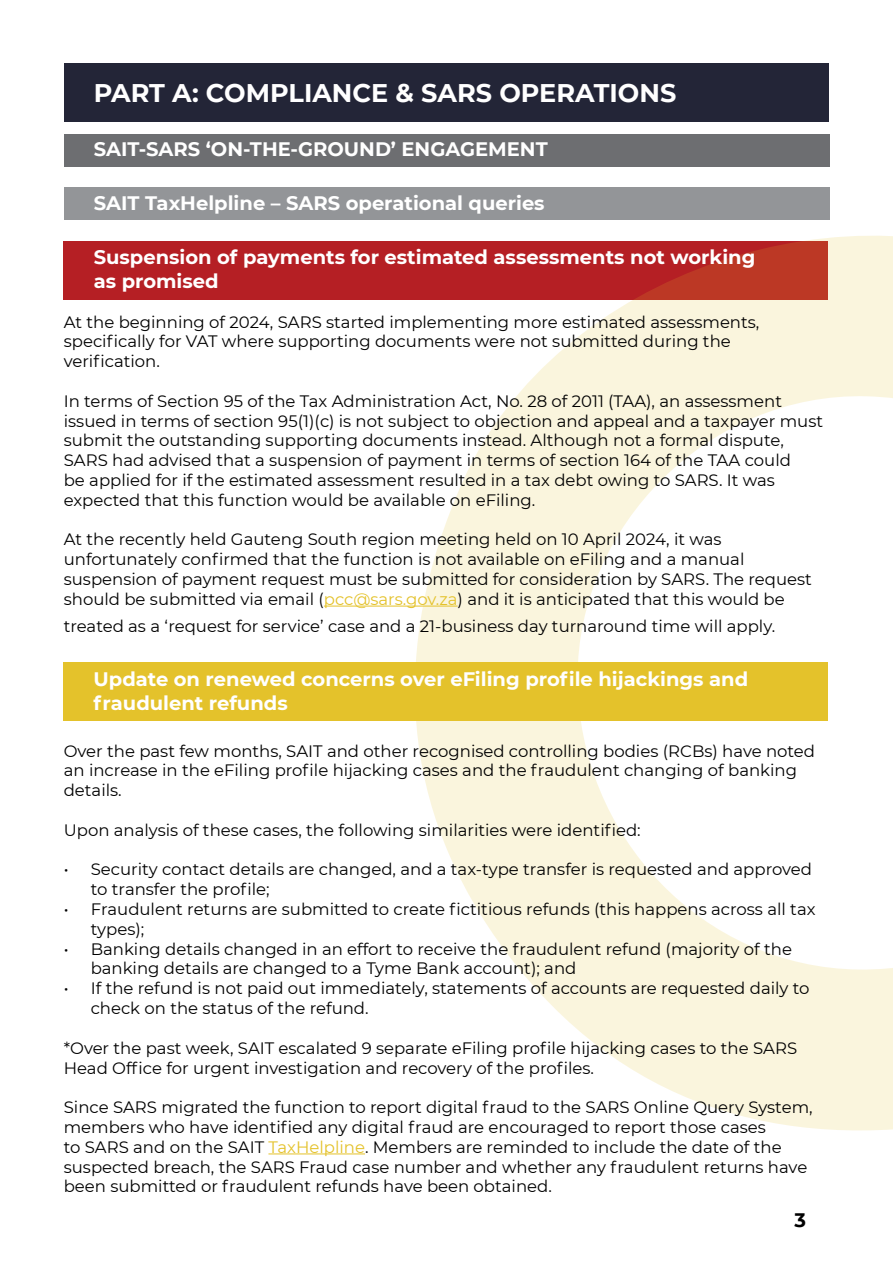
<style>
.page{position:relative;width:893px;height:1263px;background:#fff}
.page>*{position:absolute;margin:0;border:0;box-sizing:border-box;transform-origin:0 0}
.t1{font:700 25.5px "Montserrat";color:#fff}
.t2{font:700 19.5px/24px "Montserrat";color:#fff}
.t3{font:700 19.5px "Montserrat";color:#000}
.t4{font:16.5px/19.8px "Montserrat";color:#000}
.s1{color:#e4c22b}
</style>
<div class="page">
<div style="left:64px;top:242px;width:764px;height:58px;background:#b51f24"></div>
<div style="left:64px;top:662px;width:764px;height:58px;background:#e4c22b"></div>
<svg style="left:401px;top:235px;width:492px;height:896px"></svg>
<div style="left:64px;top:188px;width:765px;height:32px;background:#939598"></div>
<div style="left:64px;top:135px;width:765px;height:32px;background:#6d6e71"></div>
<div style="left:64px;top:64px;width:764px;height:58px;background:#232537"></div>
<hr style="left:324px;top:606px;width:134px;height:1px;background:#e4c22b">
<hr style="left:268px;top:1153px;width:97px;height:1px;background:#e4c22b">
<h1 class="t1" style="left:94px;top:75px;width:584px">PART A: COMPLIANCE &amp; SARS OPERATIONS</h1>
<p class="t2" style="left:94px;top:136px;width:455px">SAIT-SARS ‘ON-THE-GROUND’ ENGAGEMENT</p>
<p class="t2" style="left:94px;top:190px;width:452px">SAIT TaxHelpline – SARS operational queries</p>
<p class="t2" style="left:94px;top:244px;width:663px">Suspension of payments for estimated assessments not working as promised</p>
<p class="t4" style="left:64px;top:311px;width:697px">At the beginning of 2024, SARS started implementing more estimated assessments, specifically for VAT where supporting documents were not submitted during the verification.</p>
<p class="t4" style="left:64px;top:390px;width:761px">In terms of Section 95 of the Tax Administration Act, No. 28 of 2011 (TAA), an assessment issued in terms of section 95(1)(c) is not subject to objection and appeal and a taxpayer must submit the outstanding supporting documents instead. Although not a formal dispute, SARS had advised that a suspension of payment in terms of section 164 of the TAA could<br>be applied for if the estimated assessment resulted in a tax debt owing to SARS. It was expected that this function would be available on eFiling.</p>
<p class="t4" style="left:64px;top:529px;width:750px">At the recently held Gauteng South region meeting held on 10 April 2024, it was unfortunately confirmed that the function is not available on eFiling and a manual suspension of payment request must be submitted for consideration by SARS. The request should be submitted via email (<span class="s1">pcc@sars.gov.za</span>) and it is anticipated that this would be</p>
<p class="t4" style="left:64px;top:615px;width:713px">treated as a ‘request for service’ case and a 21-business day turnaround time will apply.</p>
<p class="t2" style="left:94px;top:666px;width:656px">Update on renewed concerns over eFiling profile hijackings and fraudulent refunds</p>
<p class="t4" style="left:64px;top:740px;width:753px">Over the past few months, SAIT and other recognised controlling bodies (RCBs) have noted an increase in the eFiling profile hijacking cases and the fraudulent changing of banking details.</p>
<p class="t4" style="left:64px;top:819px;width:578px">Upon analysis of these cases, the following similarities were identified:</p>
<p class="t4" style="left:91px;top:859px;width:723px;text-indent:-27px">• Security contact details are changed, and a tax-type transfer is requested and approved to transfer the profile;</p>
<p class="t4" style="left:91px;top:899px;width:726px;text-indent:-27px">• Fraudulent returns are submitted to create fictitious refunds (this happens across all tax types);</p>
<p class="t4" style="left:91px;top:938px;width:703px;text-indent:-27px">• Banking details changed in an effort to receive the fraudulent refund (majority of the banking details are changed to a Tyme Bank account); and</p>
<p class="t4" style="left:91px;top:978px;width:720px;text-indent:-27px">• If the refund is not paid out immediately, statements of accounts are requested daily to check on the status of the refund.</p>
<p class="t4" style="left:64px;top:1037px;width:735px">*Over the past week, SAIT escalated 9 separate eFiling profile hijacking cases to the SARS<br>Head Office for urgent investigation and recovery of the profiles.</p>
<p class="t4" style="left:64px;top:1097px;width:750px">Since SARS migrated the function to report digital fraud to the SARS Online Query System, members who have identified any digital fraud are encouraged to report those cases<br>to SARS and on the SAIT <span class="s1">TaxHelpline</span>. Members are reminded to include the date of the suspected breach, the SARS Fraud case number and whether any fraudulent returns have been submitted or fraudulent refunds have been obtained.</p>
<p class="t3" style="left:794px;top:1206px;width:13px">3</p>
</div>
